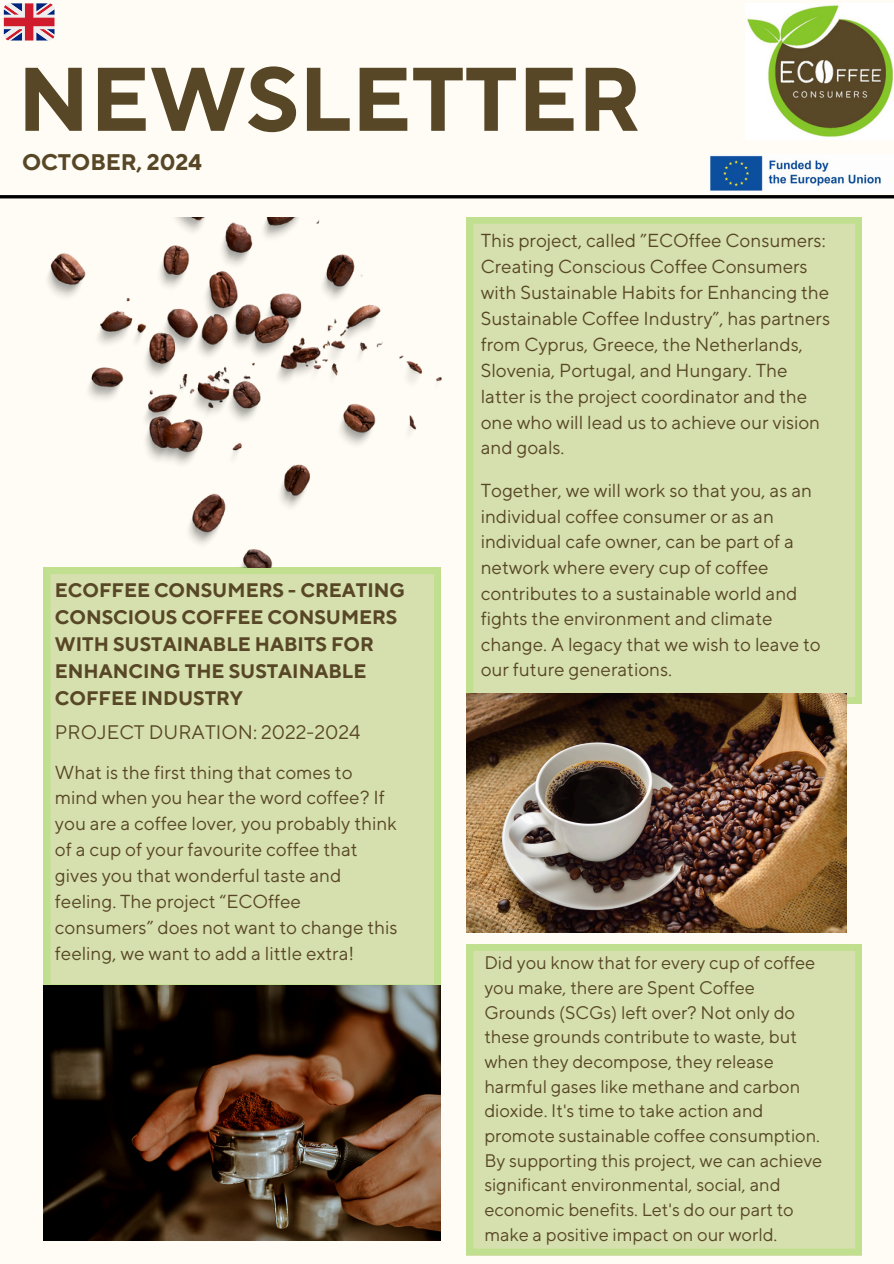
<style>
.page{position:relative;width:894px;height:1264px;background:#fff}
.page>*{position:absolute;margin:0;border:0;box-sizing:border-box;transform-origin:0 0}
.t1{font:700 90px "TT Norms Pro";color:#584727}
.t2{font:700 22.5px "TT Norms Pro";color:#584727}
.t3{font:700 19.5px/27px "TT Norms Pro";color:#584727}
.t4{font:19.5px "TT Norms Pro";color:#584727}
.t5{font:18.75px/25.8px "TT Norms Pro";color:#584727}
.t6{font:18.15px/24.6px "TT Norms Pro";color:#584727}
</style>
<div class="page">
<div style="left:0;top:0;width:893px;height:1263px;background:#fefcf4"></div>
<div style="left:44px;top:567px;width:396px;height:418px;background:#d6e0ae"></div>
<img style="left:47px;top:217px;width:394px;height:350px">
<svg style="left:466px;top:944px;width:395px;height:310px"></svg>
<div style="left:466px;top:217px;width:395px;height:486px;background:#d6e0ae"></div>
<img style="left:466px;top:693px;width:379px;height:239px">
<img style="left:44px;top:985px;width:396px;height:255px">
<hr style="left:0;top:195px;width:893px;height:3px;background:#000">
<img style="left:745px;top:3px;width:148px;height:137px">
<svg style="left:4px;top:3px;width:50px;height:37px"></svg>
<img style="left:710px;top:155px;width:171px;height:36px">
<p class="t1" style="left:17px;top:45px;width:625px">NEWSLETTER</p>
<p class="t2" style="left:22px;top:149px;width:181px">OCTOBER, 2024</p>
<p class="t3" style="left:55px;top:578px;width:351px">ECOFFEE CONSUMERS - CREATING<br>CONSCIOUS COFFEE CONSUMERS<br>WITH SUSTAINABLE HABITS FOR<br>ENHANCING THE SUSTAINABLE<br>COFFEE INDUSTRY</p>
<h1 class="t4" style="left:55px;top:720px;width:307px">PROJECT DURATION: 2022-2024</h1>
<p class="t5" style="left:55px;top:759px;width:344px">What is the first thing that comes to mind when you hear the word coffee? If you are a coffee lover, you probably think of a cup of your favourite coffee that gives you that wonderful taste and feeling. The project “ECOffee consumers” does not want to change this feeling, we want to add a little extra!</p>
<h3 class="t5" style="left:480px;top:228px;width:351px">This project, called ”ECOffee Consumers:<br>Creating Conscious Coffee Consumers with Sustainable Habits for Enhancing the Sustainable Coffee Industry”, has partners from Cyprus, Greece, the Netherlands, Slovenia, Portugal, and Hungary. The latter is the project coordinator and the one who will lead us to achieve our vision and goals.</h3>
<h2 class="t5" style="left:480px;top:479px;width:341px">Together, we will work so that you, as an individual coffee consumer or as an individual cafe owner, can be part of a network where every cup of coffee contributes to a sustainable world and fights the environment and climate change. A legacy that we wish to leave to our future generations.</h2>
<p class="t6" style="left:484px;top:951px;width:339px">Did you know that for every cup of coffee you make, there are Spent Coffee Grounds (SCGs) left over? Not only do these grounds contribute to waste, but when they decompose, they release harmful gases like methane and carbon dioxide. It's time to take action and promote sustainable coffee consumption.<br>By supporting this project, we can achieve significant environmental, social, and economic benefits. Let's do our part to make a positive impact on our world.</p>
</div>
